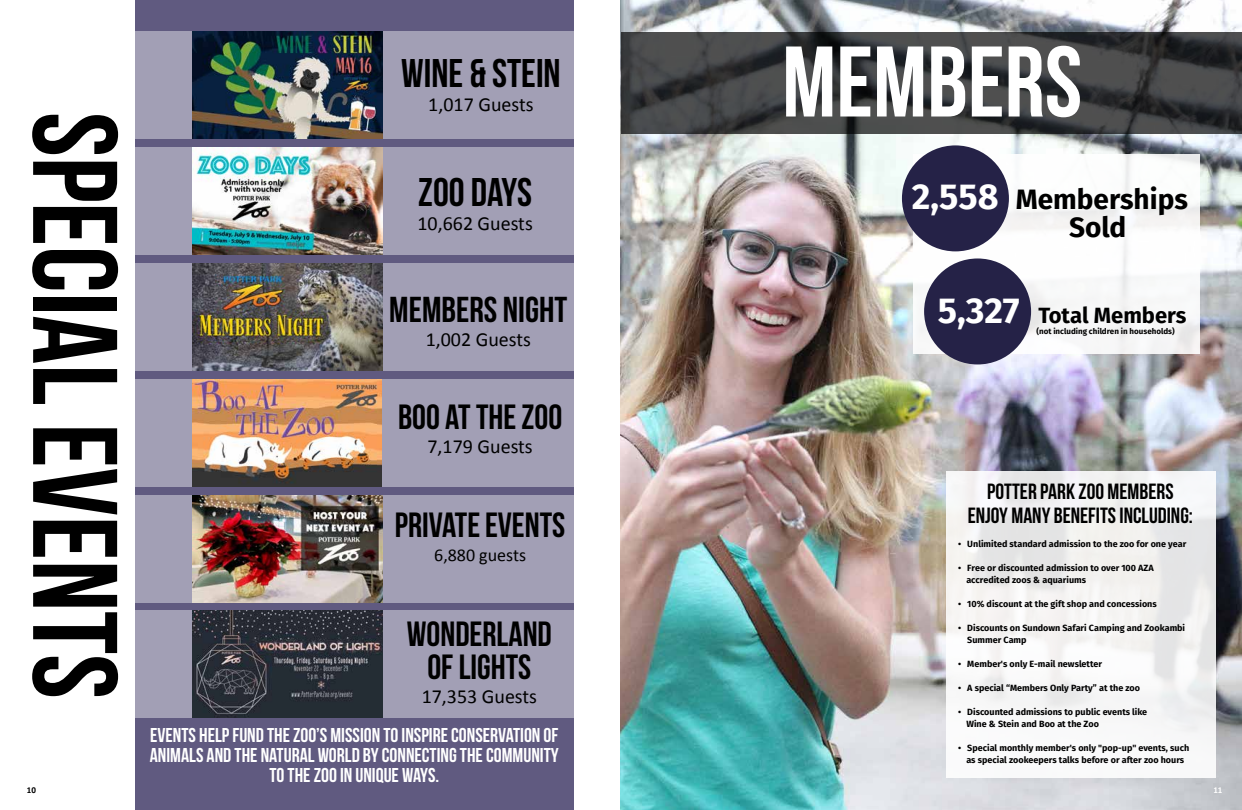
<style>
.page{position:relative;width:1242px;height:810px;background:#fff}
.page>*{position:absolute;margin:0;border:0;box-sizing:border-box;transform-origin:0 0}
.t1{font:120px "Bebas Neue";color:#000}
.t2{font:100px "Bebas Neue";color:#fff}
.t3{font:40px "Bebas Neue";color:#000}
.t4{font:36px "Bebas Neue";color:#000}
.t5{font:35px/33px "Bebas Neue";color:#000;text-align:center}
.t6{font:700 28px/28px "Fira Sans";color:#000}
.t7{font:22px/24px "Bebas Neue";color:#000;text-align:center}
.t8{font:700 22px "Fira Sans";color:#000}
.t9{font:20px/20px "Bebas Neue";color:#fff;text-align:center}
.t10{font:20px "Calibri";color:#000}
.t11{font:18px "Calibri";color:#000}
.t12{font:700 9px/12px "Fira Sans";color:#000}
.t13{font:700 9px "Calibri";color:#000}
.t14{font:700 9px "Calibri";color:#fff}
.t15{font:700 8px "Fira Sans";color:#000}
.s1{font-size:36px;color:#fff}
</style>
<div class="page">
<img style="left:620px;top:0;width:622px;height:810px">
<svg style="left:946px;top:471px;width:270px;height:307px;fill:#f5f4f4"></svg>
<div style="left:913px;top:154px;width:287px;height:200px;background:#fff"></div>
<div style="left:902px;top:145px;width:107px;height:106px;background:#252247;border-radius:50%"></div>
<div style="left:135px;top:0;width:438px;height:810px;background:#605a80"></div>
<div style="left:924px;top:258px;width:107px;height:106px;background:#252247;border-radius:50%"></div>
<div style="left:135px;top:380px;width:439px;height:107px;background:#a29fb5"></div>
<div style="left:135px;top:32px;width:439px;height:107px;background:#a29fb5"></div>
<div style="left:135px;top:610px;width:439px;height:107px;background:#a29fb5"></div>
<img style="left:193px;top:380px;width:189px;height:107px">
<img style="left:193px;top:610px;width:189px;height:107px">
<div style="left:135px;top:495px;width:439px;height:107px;background:#a29fb5"></div>
<img style="left:193px;top:495px;width:189px;height:107px">
<div style="left:136px;top:147px;width:438px;height:107px;background:#a29fb5"></div>
<img style="left:193px;top:147px;width:189px;height:107px">
<img style="left:193px;top:32px;width:189px;height:107px">
<svg style="left:621px;top:32px;width:621px;height:101px;background:#3c3d3f"></svg>
<div style="left:135px;top:264px;width:438px;height:107px;background:#a29fb5"></div>
<img style="left:193px;top:264px;width:189px;height:107px">
<h1 class="t1" style="left:140px;top:112px;width:588px;rotate:90deg">SPECIAL EVENTS</h1>
<h3 class="t3" style="left:401px;top:51px;width:161px">WINE &amp; STEIN</h3>
<h3 class="t10" style="left:428px;top:91px;width:107px">1,017 Guests</h3>
<h3 class="t3" style="left:418px;top:170px;width:115px">ZOO DAYS</h3>
<h3 class="t10" style="left:417px;top:211px;width:117px">10,662 Guests</h3>
<h3 class="t4" style="left:389px;top:290px;width:180px">MEMBERS NIGHT</h3>
<h3 class="t10" style="left:426px;top:327px;width:107px">1,002 Guests</h3>
<h3 class="t5" style="left:398px;top:400px;width:166px">BOO AT THE ZOO</h3>
<h3 class="t10" style="left:428px;top:434px;width:107px">7,179 Guests</h3>
<h3 class="t5" style="left:395px;top:508px;width:172px">PRIVATE EVENTS</h3>
<h3 class="t11" style="left:434px;top:543px;width:93px">6,880 guests</h3>
<h3 class="t5" style="left:407px;top:617px;width:147px">WONDERLAND<br>OF LIGHTS</h3>
<h3 class="t10" style="left:422px;top:683px;width:117px">17,353 Guests</h3>
<h3 class="t9" style="left:150px;top:725px;width:410px">EVENTS HELP FUND THE ZOO’S MISSION TO INSPIRE CONSERVATION OF<br>ANIMALS AND THE NATURAL WORLD BY CONNECTING THE COMMUNITY<br>TO THE ZOO IN UNIQUE WAYS.</h3>
<h2 class="t2" style="left:782px;top:27px;width:301px">MEMBERS</h2>
<h3 class="t6" style="left:1069px;top:185px;width:120px;text-indent:-157px"><span class="s1">2,558</span> Memberships<br>Sold</h3>
<h3 class="t8" style="left:938px;top:300px;width:250px"><span class="s1">5,327</span> Total Members</h3>
<p class="t15" style="left:1036px;top:325px;width:140px">(not including children in households)</p>
<h3 class="t7" style="left:968px;top:479px;width:227px">POTTER PARK ZOO MEMBERS<br>ENJOY MANY BENEFITS INCLUDING:</h3>
<p class="t12" style="left:958px;top:538px;width:229px">• Unlimited standard admission to the zoo for one year</p>
<p class="t12" style="left:966px;top:562px;width:189px;text-indent:-8px">• Free or discounted admission to over 100 AZA accredited zoos &amp; aquariums</p>
<p class="t12" style="left:958px;top:598px;width:200px">• 10% discount at the gift shop and concessions</p>
<p class="t12" style="left:967px;top:622px;width:219px;text-indent:-9px">• Discounts on Sundown Safari Camping and Zookambi<br>Summer Camp</p>
<p class="t12" style="left:958px;top:658px;width:145px">• Member's only E-mail newsletter</p>
<p class="t12" style="left:958px;top:682px;width:183px">• A special “Members Only Party” at the zoo</p>
<p class="t12" style="left:966px;top:706px;width:182px;text-indent:-8px">• Discounted admissions to public events like<br>Wine &amp; Stein and Boo at the Zoo</p>
<p class="t12" style="left:958px;top:742px;width:232px;text-align:center">• Special monthly member's only "pop-up" events, such as special zookeepers talks before or after zoo hours</p>
<p class="t13" style="left:27px;top:784px;width:11px">10</p>
<p class="t14" style="left:1213px;top:784px;width:11px">11</p>
</div>
